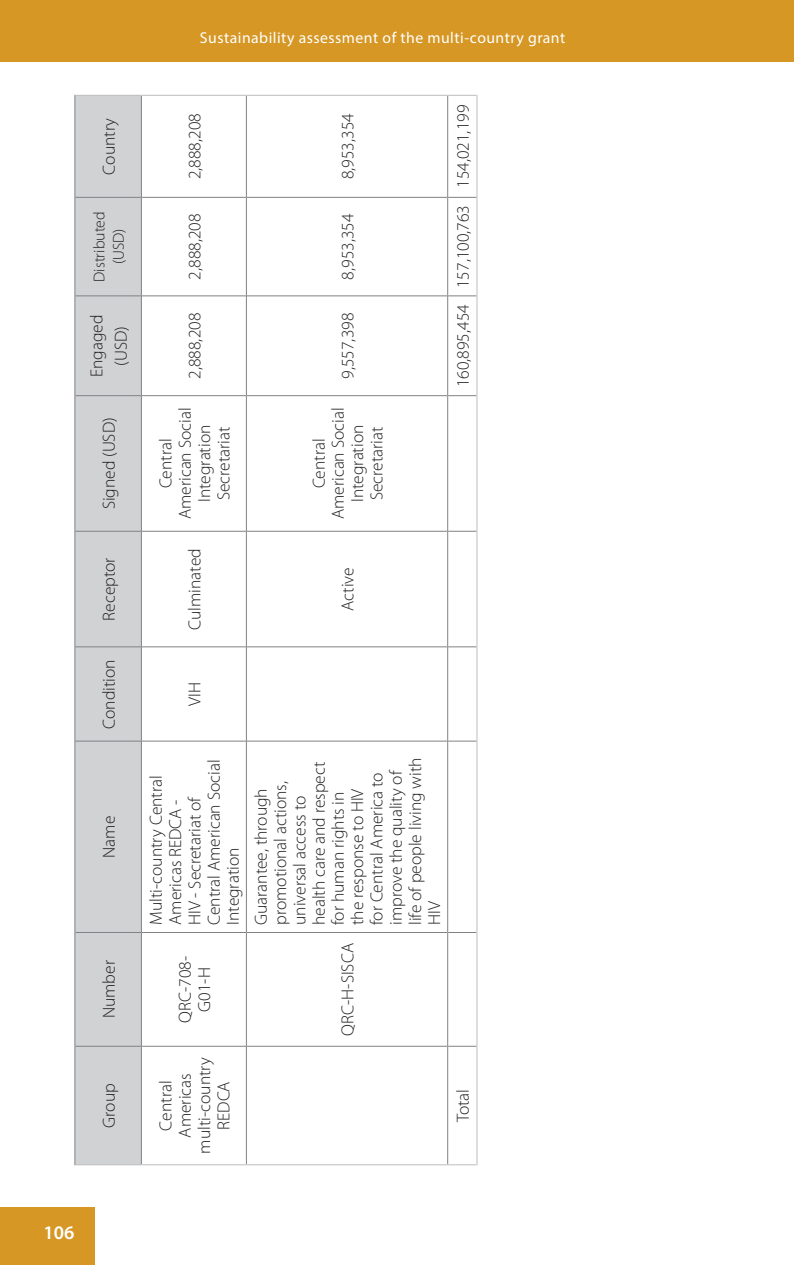
<style>
.page{position:relative;width:794px;height:1265px;background:#fff}
.page>*{position:absolute;margin:0;border:0;box-sizing:border-box;transform-origin:0 0}
.t1{font:600 19.25px "Myriad Pro";color:#fff}
.t2{font:300 17.5px/19.2px "Myriad Pro";color:#231f20;text-align:center}
.t3{font:15.75px "Myriad Pro";letter-spacing:.03em;color:#fff}
.t4{font:300 15.75px/19.2px "Myriad Pro";color:#231f20;text-align:center}
</style>
<div class="page">
<div style="left:0;top:0;width:794px;height:62px;background:#d69724"></div>
<div style="left:0;top:1207px;width:94px;height:58px;background:#d69724"></div>
<div style="left:75px;top:96px;width:66px;height:1068px;background:#d1d2d4"></div>
<hr style="left:74px;top:1046px;width:1px;height:119px;background:#808285">
<hr style="left:74px;top:932px;width:1px;height:114px;background:#808285">
<hr style="left:75px;top:1046px;width:66px;height:1px;background:#808285">
<hr style="left:74px;top:741px;width:1px;height:191px;background:#808285">
<hr style="left:75px;top:932px;width:66px;height:1px;background:#808285">
<hr style="left:74px;top:647px;width:1px;height:94px;background:#808285">
<hr style="left:75px;top:741px;width:66px;height:1px;background:#808285">
<hr style="left:74px;top:531px;width:1px;height:116px;background:#808285">
<hr style="left:75px;top:646px;width:66px;height:1px;background:#808285">
<hr style="left:74px;top:396px;width:1px;height:135px;background:#808285">
<hr style="left:75px;top:531px;width:66px;height:1px;background:#808285">
<hr style="left:74px;top:296px;width:1px;height:100px;background:#808285">
<hr style="left:75px;top:395px;width:66px;height:1px;background:#808285">
<hr style="left:74px;top:197px;width:1px;height:99px;background:#808285">
<hr style="left:75px;top:295px;width:66px;height:1px;background:#808285">
<hr style="left:74px;top:95px;width:1px;height:102px;background:#808285">
<hr style="left:75px;top:197px;width:66px;height:1px;background:#808285">
<hr style="left:141px;top:1046px;width:1px;height:118px;background:#808285">
<hr style="left:141px;top:932px;width:1px;height:114px;background:#808285">
<hr style="left:142px;top:1046px;width:104px;height:1px;background:#808285">
<hr style="left:141px;top:741px;width:1px;height:191px;background:#808285">
<hr style="left:142px;top:932px;width:104px;height:1px;background:#808285">
<hr style="left:141px;top:647px;width:1px;height:94px;background:#808285">
<hr style="left:142px;top:741px;width:104px;height:1px;background:#808285">
<hr style="left:141px;top:531px;width:1px;height:116px;background:#808285">
<hr style="left:142px;top:646px;width:104px;height:1px;background:#808285">
<hr style="left:141px;top:396px;width:1px;height:135px;background:#808285">
<hr style="left:142px;top:531px;width:104px;height:1px;background:#808285">
<hr style="left:141px;top:296px;width:1px;height:100px;background:#808285">
<hr style="left:142px;top:395px;width:104px;height:1px;background:#808285">
<hr style="left:141px;top:197px;width:1px;height:99px;background:#808285">
<hr style="left:142px;top:295px;width:104px;height:1px;background:#808285">
<hr style="left:141px;top:96px;width:1px;height:101px;background:#808285">
<hr style="left:142px;top:197px;width:104px;height:1px;background:#808285">
<hr style="left:246px;top:1046px;width:1px;height:118px;background:#808285">
<hr style="left:246px;top:932px;width:1px;height:114px;background:#808285">
<hr style="left:247px;top:1046px;width:200px;height:1px;background:#808285">
<hr style="left:246px;top:741px;width:1px;height:191px;background:#808285">
<hr style="left:247px;top:932px;width:200px;height:1px;background:#808285">
<hr style="left:246px;top:647px;width:1px;height:94px;background:#808285">
<hr style="left:247px;top:741px;width:200px;height:1px;background:#808285">
<hr style="left:246px;top:531px;width:1px;height:116px;background:#808285">
<hr style="left:247px;top:646px;width:200px;height:1px;background:#808285">
<hr style="left:246px;top:396px;width:1px;height:135px;background:#808285">
<hr style="left:247px;top:531px;width:200px;height:1px;background:#808285">
<hr style="left:246px;top:296px;width:1px;height:100px;background:#808285">
<hr style="left:247px;top:395px;width:200px;height:1px;background:#808285">
<hr style="left:246px;top:197px;width:1px;height:99px;background:#808285">
<hr style="left:247px;top:295px;width:200px;height:1px;background:#808285">
<hr style="left:246px;top:96px;width:1px;height:101px;background:#808285">
<hr style="left:247px;top:197px;width:200px;height:1px;background:#808285">
<hr style="left:447px;top:1046px;width:1px;height:118px;background:#808285">
<hr style="left:447px;top:932px;width:1px;height:114px;background:#808285">
<svg style="left:448px;top:1046px;width:28px;height:1px"></svg>
<hr style="left:447px;top:741px;width:1px;height:191px;background:#808285">
<svg style="left:448px;top:932px;width:28px;height:1px"></svg>
<hr style="left:447px;top:647px;width:1px;height:94px;background:#808285">
<svg style="left:448px;top:741px;width:28px;height:1px"></svg>
<hr style="left:447px;top:531px;width:1px;height:116px;background:#808285">
<svg style="left:448px;top:646px;width:28px;height:1px"></svg>
<hr style="left:447px;top:396px;width:1px;height:135px;background:#808285">
<svg style="left:448px;top:531px;width:28px;height:1px"></svg>
<hr style="left:447px;top:296px;width:1px;height:100px;background:#808285">
<svg style="left:448px;top:395px;width:28px;height:1px"></svg>
<hr style="left:447px;top:197px;width:1px;height:99px;background:#808285">
<svg style="left:448px;top:295px;width:28px;height:1px"></svg>
<hr style="left:447px;top:96px;width:1px;height:101px;background:#808285">
<svg style="left:448px;top:197px;width:28px;height:1px"></svg>
<hr style="left:75px;top:1164px;width:66px;height:1px;background:#bcbdc0">
<hr style="left:75px;top:95px;width:66px;height:1px;background:#bcbdc0">
<hr style="left:141px;top:1164px;width:105px;height:1px;background:#bcbdc0">
<hr style="left:141px;top:95px;width:105px;height:1px;background:#bcbdc0">
<hr style="left:246px;top:1164px;width:202px;height:1px;background:#bcbdc0">
<hr style="left:246px;top:95px;width:202px;height:1px;background:#bcbdc0">
<svg style="left:448px;top:1164px;width:28px;height:1px"></svg>
<svg style="left:448px;top:95px;width:28px;height:1px"></svg>
<hr style="left:476px;top:1046px;width:1px;height:119px;background:#bcbdc0">
<hr style="left:476px;top:932px;width:1px;height:114px;background:#bcbdc0">
<hr style="left:476px;top:741px;width:1px;height:191px;background:#bcbdc0">
<hr style="left:476px;top:647px;width:1px;height:94px;background:#bcbdc0">
<hr style="left:476px;top:531px;width:1px;height:116px;background:#bcbdc0">
<hr style="left:476px;top:396px;width:1px;height:135px;background:#bcbdc0">
<hr style="left:476px;top:296px;width:1px;height:100px;background:#bcbdc0">
<hr style="left:476px;top:197px;width:1px;height:99px;background:#bcbdc0">
<hr style="left:476px;top:95px;width:1px;height:102px;background:#bcbdc0">
<p class="t3" style="left:200px;top:28px;width:367px">Sustainability assessment of the multi-country grant</p>
<p class="t2" style="left:99px;top:175px;width:58px;rotate:-90deg">Country</p>
<p class="t4" style="left:89px;top:282px;width:72px;rotate:-90deg">Distributed (USD)</p>
<p class="t2" style="left:87px;top:377px;width:64px;rotate:-90deg">Engaged</p>
<p class="t2" style="left:111px;top:366px;width:41px;rotate:-90deg">(USD)</p>
<p class="t2" style="left:99px;top:509px;width:94px;rotate:-90deg">Signed (USD)</p>
<p class="t2" style="left:99px;top:621px;width:65px;rotate:-90deg">Receptor</p>
<p class="t2" style="left:99px;top:729px;width:71px;rotate:-90deg">Condition</p>
<p class="t2" style="left:99px;top:858px;width:43px;rotate:-90deg">Name</p>
<p class="t2" style="left:99px;top:1018px;width:60px;rotate:-90deg">Number</p>
<p class="t2" style="left:99px;top:1128px;width:46px;rotate:-90deg">Group</p>
<p class="t2" style="left:185px;top:179px;width:67px;rotate:-90deg">2,888,208</p>
<p class="t2" style="left:185px;top:280px;width:67px;rotate:-90deg">2,888,208</p>
<p class="t2" style="left:185px;top:379px;width:67px;rotate:-90deg">2,888,208</p>
<p class="t2" style="left:156px;top:519px;width:113px;rotate:-90deg">Central<br>American Social<br>Integration<br>Secretariat</p>
<p class="t2" style="left:185px;top:630px;width:83px;rotate:-90deg">Culminated</p>
<p class="t2" style="left:338px;top:179px;width:67px;rotate:-90deg">8,953,354</p>
<p class="t2" style="left:338px;top:280px;width:67px;rotate:-90deg">8,953,354</p>
<p class="t2" style="left:338px;top:379px;width:67px;rotate:-90deg">9,557,398</p>
<p class="t2" style="left:309px;top:519px;width:113px;rotate:-90deg">Central<br>American Social<br>Integration<br>Secretariat</p>
<p class="t2" style="left:338px;top:611px;width:45px;rotate:-90deg">Active</p>
<p class="t2" style="left:453px;top:188px;width:84px;rotate:-90deg">154,021,199</p>
<p class="t2" style="left:453px;top:288px;width:84px;rotate:-90deg">157,100,763</p>
<p class="t2" style="left:453px;top:387px;width:84px;rotate:-90deg">160,895,454</p>
<p class="t2" style="left:185px;top:706px;width:25px;rotate:-90deg">VIH</p>
<p class="t2" style="left:146px;top:925px;width:167px;text-align:left;rotate:-90deg">Multi-country Central<br>Americas REDCA -<br>HIV - Secretariat of<br>Central American Social<br>Integration</p>
<p class="t2" style="left:175px;top:1023px;width:68px;rotate:-90deg">QRC-708-<br>G01-H</p>
<p class="t2" style="left:156px;top:1154px;width:98px;rotate:-90deg">Central<br>Americas multi-country<br>REDCA</p>
<p class="t2" style="left:251px;top:925px;width:169px;text-align:left;rotate:-90deg">Guarantee, through promotional actions, universal access to health care and respect for human rights in<br>the response to HIV<br>for Central America to improve the quality of life of people living with<br>HIV</p>
<p class="t2" style="left:338px;top:1035px;width:94px;rotate:-90deg">QRC-H-SISCA</p>
<p class="t2" style="left:453px;top:1122px;width:35px;rotate:-90deg">Total</p>
<p class="t1" style="left:43px;top:1220px;width:32px">106</p>
</div>
